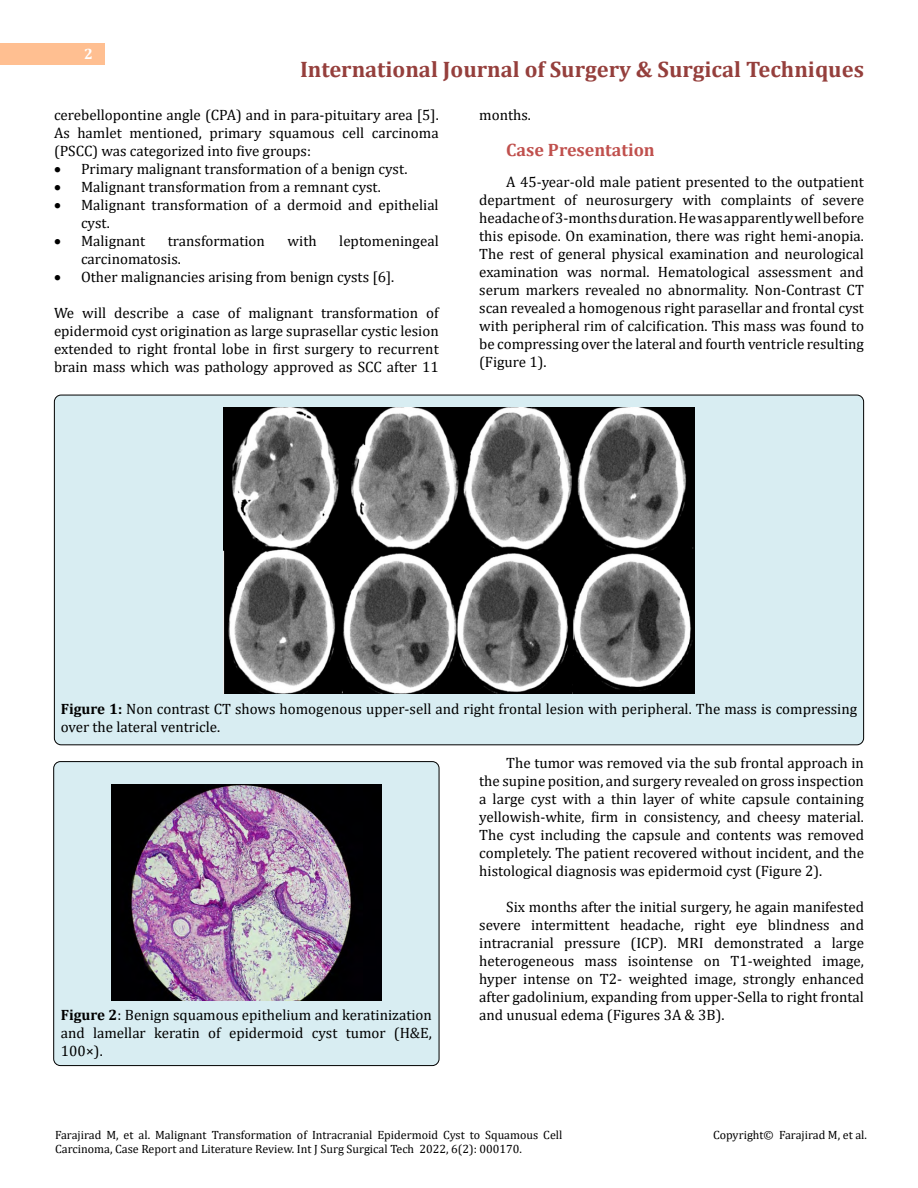
<style>
.page{position:relative;width:918px;height:1188px;background:#fff}
.page>*{position:absolute;margin:0;border:0;box-sizing:border-box;transform-origin:0 0}
.t1{font:700 22.5px "Cambria";color:#953f3c}
.t2{font:700 18px "Cambria";color:#c0504d}
.t3{font:15px/18px "Cambria";color:#000;text-align:justify}
.t4{font:700 15px "Cambria";color:#fff}
.t5{font:12px/14.4px "Cambria";color:#000}
.s1{font-weight:700}
</style>
<div class="page">
<div style="left:0;top:43px;width:105px;height:21px;background:#ffbf91"></div>
<div style="left:54px;top:762px;width:385px;height:304px;background:#d8edf2;border-radius:7px"></div>
<div style="left:53px;top:761px;width:386px;height:305px;border:1px solid #000;border-radius:7px"></div>
<div style="left:54px;top:395px;width:810px;height:350px;background:#d8edf2;border-radius:7px"></div>
<img style="left:223px;top:408px;width:472px;height:285px">
<img style="left:111px;top:784px;width:270px;height:217px">
<p class="t4" style="left:84px;top:44px;width:10px">2</p>
<h1 class="t1" style="left:300px;top:54px;width:566px">International Journal of Surgery &amp; Surgical Techniques</h1>
<p class="t3" style="left:54px;top:105px;width:386px">cerebellopontine angle (CPA) and in para-pituitary area [5].<br>As hamlet mentioned, primary squamous cell carcinoma (PSCC) was categorized into five groups:</p>
<p class="t3" style="left:54px;top:159px;width:355px">• Primary malignant transformation of a benign cyst.</p>
<p class="t3" style="left:54px;top:177px;width:328px">• Malignant transformation from a remnant cyst.</p>
<p class="t3" style="left:81px;top:195px;width:359px;text-indent:-27px">• Malignant transformation of a dermoid and epithelial cyst.</p>
<p class="t3" style="left:54px;top:231px;width:93px">• Malignant</p>
<p class="t3" style="left:168px;top:231px;width:99px">transformation</p>
<p class="t3" style="left:288px;top:231px;width:31px">with</p>
<p class="t3" style="left:339px;top:231px;width:101px">leptomeningeal</p>
<p class="t3" style="left:81px;top:249px;width:101px">carcinomatosis.</p>
<p class="t3" style="left:54px;top:267px;width:342px">• Other malignancies arising from benign cysts [6].</p>
<p class="t3" style="left:54px;top:303px;width:386px">We will describe a case of malignant transformation of epidermoid cyst origination as large suprasellar cystic lesion extended to right frontal lobe in first surgery to recurrent brain mass which was pathology approved as SCC after 11</p>
<p class="t3" style="left:479px;top:105px;width:53px">months.</p>
<p class="t2" style="left:506px;top:137px;width:150px">Case Presentation</p>
<p class="t3" style="left:479px;top:173px;width:386px;text-indent:27px">A 45-year-old male patient presented to the outpatient department of neurosurgery with complaints of severe headache of 3-months duration. He was apparently well before this episode. On examination, there was right hemi-anopia.<br>The rest of general physical examination and neurological examination was normal. Hematological assessment and serum markers revealed no abnormality. Non-Contrast CT scan revealed a homogenous right parasellar and frontal cyst with peripheral rim of calcification. This mass was found to be compressing over the lateral and fourth ventricle resulting (Figure 1).</p>
<p class="t3" style="left:61px;top:699px;width:798px"><span class="s1">Figure 1:</span> Non contrast CT shows homogenous upper-sell and right frontal lesion with peripheral. The mass is compressing over the lateral ventricle.</p>
<p class="t3" style="left:61px;top:1005px;width:373px"><span class="s1">Figure 2</span>: Benign squamous epithelium and keratinization and lamellar keratin of epidermoid cyst tumor (H&amp;E, 100×).</p>
<p class="t3" style="left:479px;top:753px;width:386px;text-indent:27px">The tumor was removed via the sub frontal approach in the supine position, and surgery revealed on gross inspection a large cyst with a thin layer of white capsule containing yellowish-white, firm in consistency, and cheesy material.<br>The cyst including the capsule and contents was removed completely. The patient recovered without incident, and the histological diagnosis was epidermoid cyst (Figure 2).</p>
<p class="t3" style="left:479px;top:897px;width:386px;text-indent:27px">Six months after the initial surgery, he again manifested severe intermittent headache, right eye blindness and intracranial pressure (ICP). MRI demonstrated a large heterogeneous mass isointense on T1-weighted image, hyper intense on T2- weighted image, strongly enhanced after gadolinium, expanding from upper-Sella to right frontal and unusual edema (Figures 3A &amp; 3B).</p>
<p class="t5" style="left:55px;top:1127px;width:509px">Farajirad M, et al. Malignant Transformation of Intracranial Epidermoid Cyst to Squamous Cell<br>Carcinoma, Case Report and Literature Review. Int J Surg Surgical Tech 2022, 6(2): 000170.</p>
<p class="t5" style="left:713px;top:1127px;width:155px">Copyright© Farajirad M, et al.</p>
</div>
